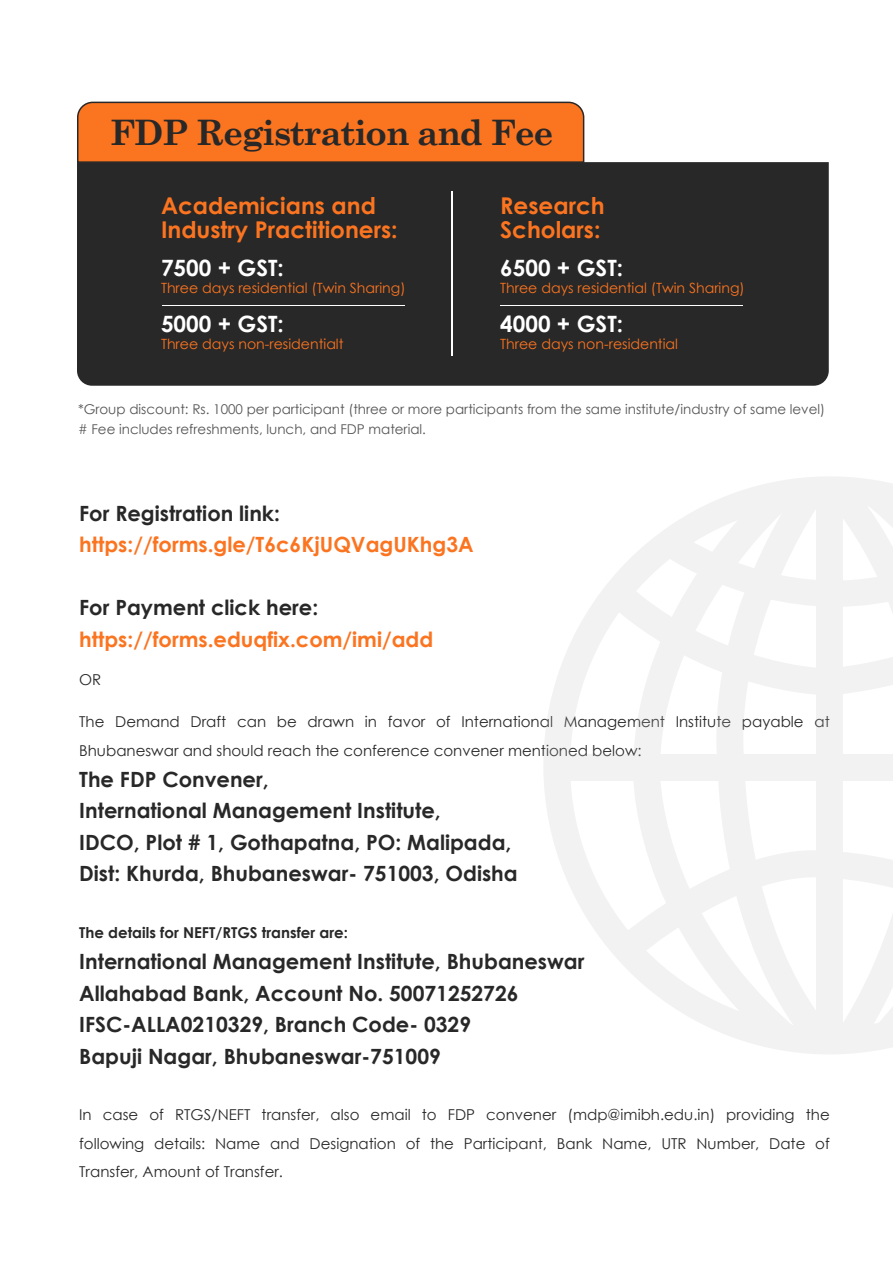
<style>
.page{position:relative;width:893px;height:1263px;background:#fff}
.page>*{position:absolute;margin:0;border:0;box-sizing:border-box;transform-origin:0 0}
.t1{font:700 35.25px "Century Schoolbook";letter-spacing:-.04em;color:#282828}
.t2{font:700 23.1px/23.4px "Century Gothic";color:#fb7420}
.t3{font:700 22.5px "Century Gothic";color:#fff}
.t4{font:700 21px/31.3px "Century Gothic";color:#282828}
.t5{font:700 21px "Century Gothic";color:#fb7420}
.t6{font:15px/28.3px "Century Gothic";color:#282828}
.t7{font:700 15px "Century Gothic";color:#282828}
.t8{font:14.1px "Century Gothic";color:#fb7420}
.t9{font:13.5px/19.4px "Century Gothic";color:#545454}
</style>
<div class="page">
<div style="left:77px;top:162px;width:752px;height:224px;background:#282828"></div>
<svg style="left:77px;top:101px;width:508px;height:63px;background:#eb7023"></svg>
<hr style="left:451px;top:192px;width:2px;height:164px;background:#fff">
<hr style="left:500px;top:305px;width:243px;height:1px;background:#fff">
<hr style="left:163px;top:305px;width:242px;height:1px;background:#fff">
<svg style="left:544px;top:477px;width:349px;height:577px"></svg>
<div style="left:557px;top:754px;width:336px;height:27px;background:#f2f2f2"></div>
<svg style="left:606px;top:478px;width:287px;height:567px"></svg>
<svg style="left:629px;top:487px;width:163px;height:558px;fill:#f2f2f2"></svg>
<h1 class="t1" style="left:110px;top:105px;width:445px">FDP Registration and Fee</h1>
<h2 class="t2" style="left:161px;top:193px;width:238px">Academicians and<br>Industry Practitioners:</h2>
<h3 class="t3" style="left:161px;top:251px;width:124px">7500 + GST:</h3>
<p class="t8" style="left:161px;top:278px;width:246px">Three days residential (Twin Sharing)</p>
<h3 class="t3" style="left:161px;top:307px;width:124px">5000 + GST:</h3>
<p class="t8" style="left:161px;top:334px;width:184px">Three days non-residentialt</p>
<h2 class="t2" style="left:500px;top:193px;width:106px">Research<br>Scholars:</h2>
<h3 class="t3" style="left:500px;top:251px;width:124px">6500 + GST:</h3>
<p class="t8" style="left:500px;top:278px;width:246px">Three days residential (Twin Sharing)</p>
<h3 class="t3" style="left:500px;top:307px;width:124px">4000 + GST:</h3>
<p class="t8" style="left:500px;top:334px;width:179px">Three days non-residential</p>
<p class="t9" style="left:78px;top:400px;width:749px">*Group discount: Rs. 1000 per participant (three or more participants from the same institute/industry of same level) # Fee includes refreshments, lunch, and FDP material.</p>
<h3 class="t4" style="left:79px;top:497px;width:202px">For Registration link:</h3>
<h3 class="t5" style="left:79px;top:529px;width:396px">https://forms.gle/T6c6KjUQVagUKhg3A</h3>
<h3 class="t4" style="left:79px;top:591px;width:240px">For Payment click here:</h3>
<h3 class="t5" style="left:79px;top:623px;width:356px">https://forms.eduqfix.com/imi/add</h3>
<p class="t6" style="left:79px;top:666px;width:24px">OR</p>
<p class="t6" style="left:79px;top:707px;width:752px">The Demand Draft can be drawn in favor of International Management Institute payable at<br>Bhubaneswar and should reach the conference convener mentioned below:</p>
<h3 class="t4" style="left:79px;top:763px;width:440px">The FDP Convener,<br>International Management Institute,<br>IDCO, Plot # 1, Gothapatna, PO: Malipada, Dist: Khurda, Bhubaneswar- 751003, Odisha</h3>
<p class="t7" style="left:79px;top:921px;width:270px">The details for NEFT/RTGS transfer are:</p>
<h3 class="t4" style="left:79px;top:945px;width:507px">International Management Institute, Bhubaneswar Allahabad Bank, Account No. 50071252726<br>IFSC-ALLA0210329, Branch Code- 0329<br>Bapuji Nagar, Bhubaneswar-751009</h3>
<p class="t6" style="left:79px;top:1101px;width:752px;text-align:justify">In case of RTGS/NEFT transfer, also email to FDP convener (mdp@imibh.edu.in) providing the following details: Name and Designation of the Participant, Bank Name, UTR Number, Date of Transfer, Amount of Transfer.</p>
</div>
